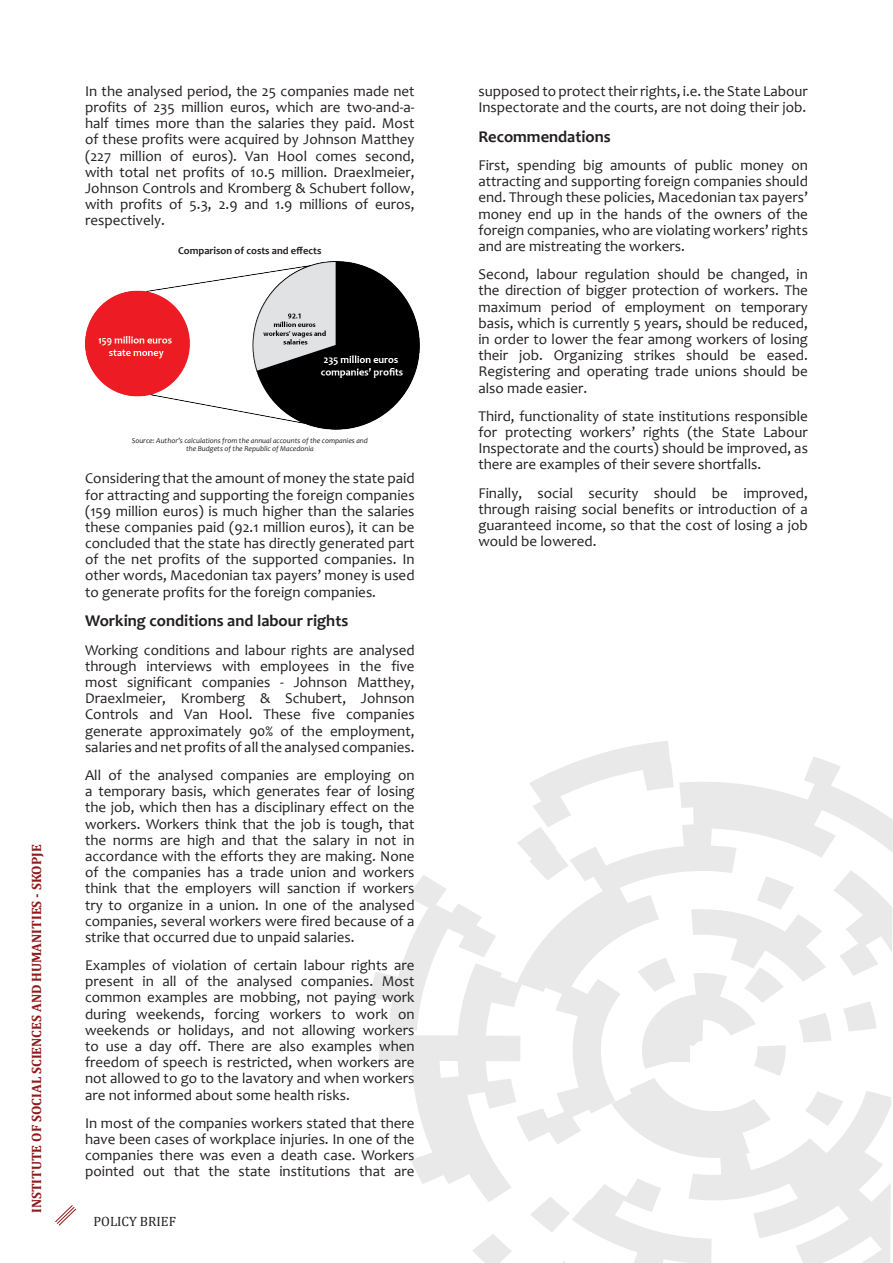
<style>
.page{position:relative;width:893px;height:1263px;background:#fff}
.page>*{position:absolute;margin:0;border:0;box-sizing:border-box;transform-origin:0 0}
.t1{font:700 16.5px "Candara";color:#231f20}
.t2{font:15px/16.2px "Candara";color:#231f20;text-align:justify}
.t3{font:700 13.5px "Cambria";color:#90181b}
.t4{font:13.5px "Cambria";color:#231f20}
.t5{font:700 10.5px "Candara";color:#231f20}
.t6{font:italic 7.5px "Candara";color:#231f20}
</style>
<div class="page">
<svg style="left:370px;top:741px;width:523px;height:522px"></svg>
<svg style="left:55px;top:1205px;width:22px;height:21px"></svg>
<img style="left:85px;top:261px;width:335px;height:168px">
<p class="t2" style="left:85px;top:83px;width:331px">In the analysed period, the 25 companies made net profits of 235 million euros, which are two-and-a&shy;half times more than the salaries they paid. Most of these profits were acquired by Johnson Matthey (227 million of euros). Van Hool comes second, with total net profits of 10.5 million. Draexlmeier, Johnson Controls and Kromberg &amp; Schubert follow, with profits of 5.3, 2.9 and 1.9 millions of euros, respectively.</p>
<p class="t5" style="left:178px;top:244px;width:145px">Comparison of costs and effects</p>
<p class="t3" style="left:27px;top:1213px;width:370px;rotate:-90deg">INSTITUTE OF SOCIAL SCIENCES AND HUMANITIES - SKOPJE</p>
<p class="t6" style="left:132px;top:436px;width:238px">Source: Author’s calculations from the annual accounts of the companies and</p>
<p class="t6" style="left:186px;top:444px;width:129px">the Budgets of the Republic of Macedonia</p>
<p class="t2" style="left:85px;top:470px;width:331px">Considering that the amount of money the state paid for attracting and supporting the foreign companies (159 million euros) is much higher than the salaries these companies paid (92.1 million euros), it can be concluded that the state has directly generated part of the net profits of the supported companies. In other words, Macedonian tax payers’ money is used to generate profits for the foreign companies.</p>
<p class="t1" style="left:85px;top:611px;width:265px">Working conditions and labour rights</p>
<p class="t2" style="left:85px;top:641px;width:331px">Working conditions and labour rights are analysed through interviews with employees in the five most significant companies - Johnson Matthey, Draexlmeier, Kromberg &amp; Schubert, Johnson Controls and Van Hool. These five companies generate approximately 90% of the employment, salaries and net profits of all the analysed companies.</p>
<p class="t2" style="left:85px;top:767px;width:331px">All of the analysed companies are employing on a temporary basis, which generates fear of losing the job, which then has a disciplinary effect on the workers. Workers think that the job is tough, that the norms are high and that the salary in not in accordance with the efforts they are making. None of the companies has a trade union and workers think that the employers will sanction if workers try to organize in a union. In one of the analysed companies, several workers were fired because of a strike that occurred due to unpaid salaries.</p>
<p class="t2" style="left:85px;top:957px;width:331px">Examples of violation of certain labour rights are present in all of the analysed companies. Most common examples are mobbing, not paying work during weekends, forcing workers to work on weekends or holidays, and not allowing workers to use a day off. There are also examples when freedom of speech is restricted, when workers are not allowed to go to the lavatory and when workers are not informed about some health risks.</p>
<p class="t2" style="left:85px;top:1115px;width:331px">In most of the companies workers stated that there have been cases of workplace injuries. In one of the companies there was even a death case. Workers pointed out that the state institutions that are</p>
<p class="t4" style="left:94px;top:1213px;width:84px">POLICY BRIEF</p>
<p class="t2" style="left:478px;top:83px;width:331px">supposed to protect their rights, i.e. the State Labour<br>Inspectorate and the courts, are not doing their job.</p>
<p class="t1" style="left:478px;top:126px;width:134px">Recommendations</p>
<p class="t2" style="left:478px;top:157px;width:331px">First, spending big amounts of public money on attracting and supporting foreign companies should end. Through these policies, Macedonian tax payers’ money end up in the hands of the owners of the foreign companies, who are violating workers’ rights and are mistreating the workers.</p>
<p class="t2" style="left:478px;top:266px;width:331px">Second, labour regulation should be changed, in the direction of bigger protection of workers. The maximum period of employment on temporary basis, which is currently 5 years, should be reduced, in order to lower the fear among workers of losing their job. Organizing strikes should be eased.<br>Registering and operating trade unions should be also made easier.</p>
<p class="t2" style="left:478px;top:408px;width:331px">Third, functionality of state institutions responsible for protecting workers’ rights (the State Labour Inspectorate and the courts) should be improved, as there are examples of their severe shortfalls.</p>
<p class="t2" style="left:478px;top:484px;width:331px">Finally, social security should be improved, through raising social benefits or introduction of a guaranteed income, so that the cost of losing a job would be lowered.</p>
</div>
